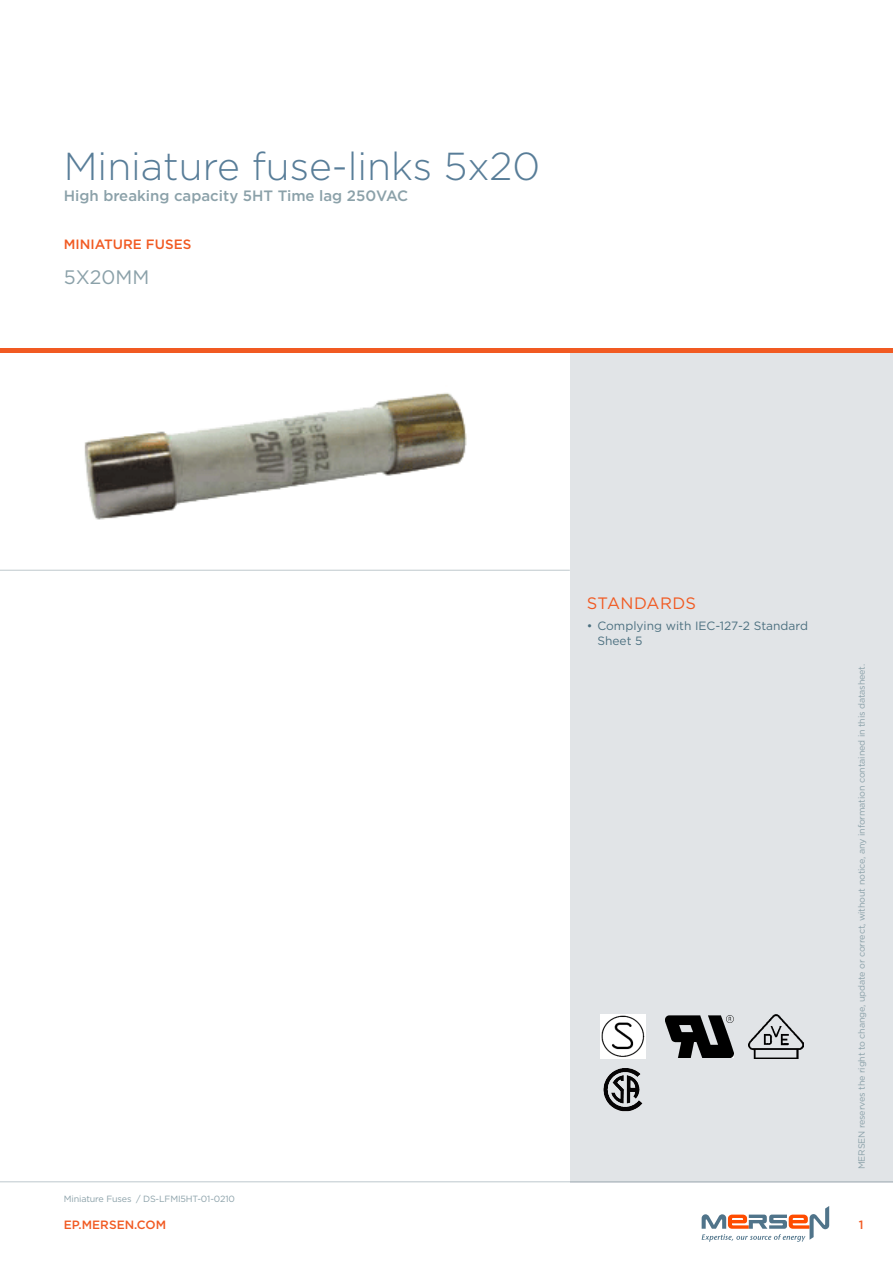
<style>
.page{position:relative;width:893px;height:1263px;background:#fff}
.page>*{position:absolute;margin:0;border:0;box-sizing:border-box;transform-origin:0 0}
.t1{font:300 39px "Gotham";color:#587d98}
.t2{font:19.5px "Gotham";color:#8ba1a9}
.t3{font:16.5px "Gotham";letter-spacing:.02em;color:#f15a22}
.t4{font:500 15px "Gotham";color:#8ba1a9}
.t5{font:500 13.5px "Gotham";color:#f15a22}
.t6{font:12px/15px "Gotham";color:#4c7080}
.t7{font:500 12px "Gotham";color:#f15a22}
.t8{font:9px "Gotham";letter-spacing:-.015em;color:#8ba1a9}
</style>
<div class="page">
<hr style="left:0;top:1181px;width:893px;height:1px;background:#bec8cd">
<div style="left:570px;top:353px;width:323px;height:829px;background:#e1e4e7"></div>
<hr style="left:0;top:349px;width:893px;height:4px;background:#f15a22">
<hr style="left:0;top:570px;width:570px;height:1px;background:#bec8cd">
<svg style="left:702px;top:1206px;width:127px;height:36px"></svg>
<img style="left:84px;top:393px;width:383px;height:127px">
<img style="left:601px;top:1014px;width:44px;height:45px">
<img style="left:748px;top:1014px;width:56px;height:45px">
<img style="left:665px;top:1016px;width:69px;height:41px">
<img style="left:603px;top:1068px;width:40px;height:44px">
<h1 class="t1" style="left:64px;top:142px;width:478px">Miniature fuse-links 5x20</h1>
<h3 class="t4" style="left:64px;top:186px;width:346px">High breaking capacity 5HT Time lag 250VAC</h3>
<h3 class="t5" style="left:64px;top:235px;width:129px">MINIATURE FUSES</h3>
<h2 class="t2" style="left:64px;top:264px;width:87px">5X20MM</h2>
<h3 class="t3" style="left:587px;top:592px;width:111px">STANDARDS</h3>
<h3 class="t6" style="left:597px;top:618px;width:212px;text-indent:-11px">• Complying with IEC-127-2 Standard<br>Sheet 5</h3>
<p class="t8" style="left:856px;top:1169px;width:507px;rotate:-90deg">MERSEN reserves the right to change, update or correct, without notice, any information contained in this datasheet.</p>
<p class="t8" style="left:64px;top:1193px;width:173px">Miniature Fuses / DS-LFMI5HT-01-0210</p>
<h3 class="t7" style="left:64px;top:1217px;width:104px">EP.MERSEN.COM</h3>
<h3 class="t7" style="left:859px;top:1217px;width:6px">1</h3>
</div>
